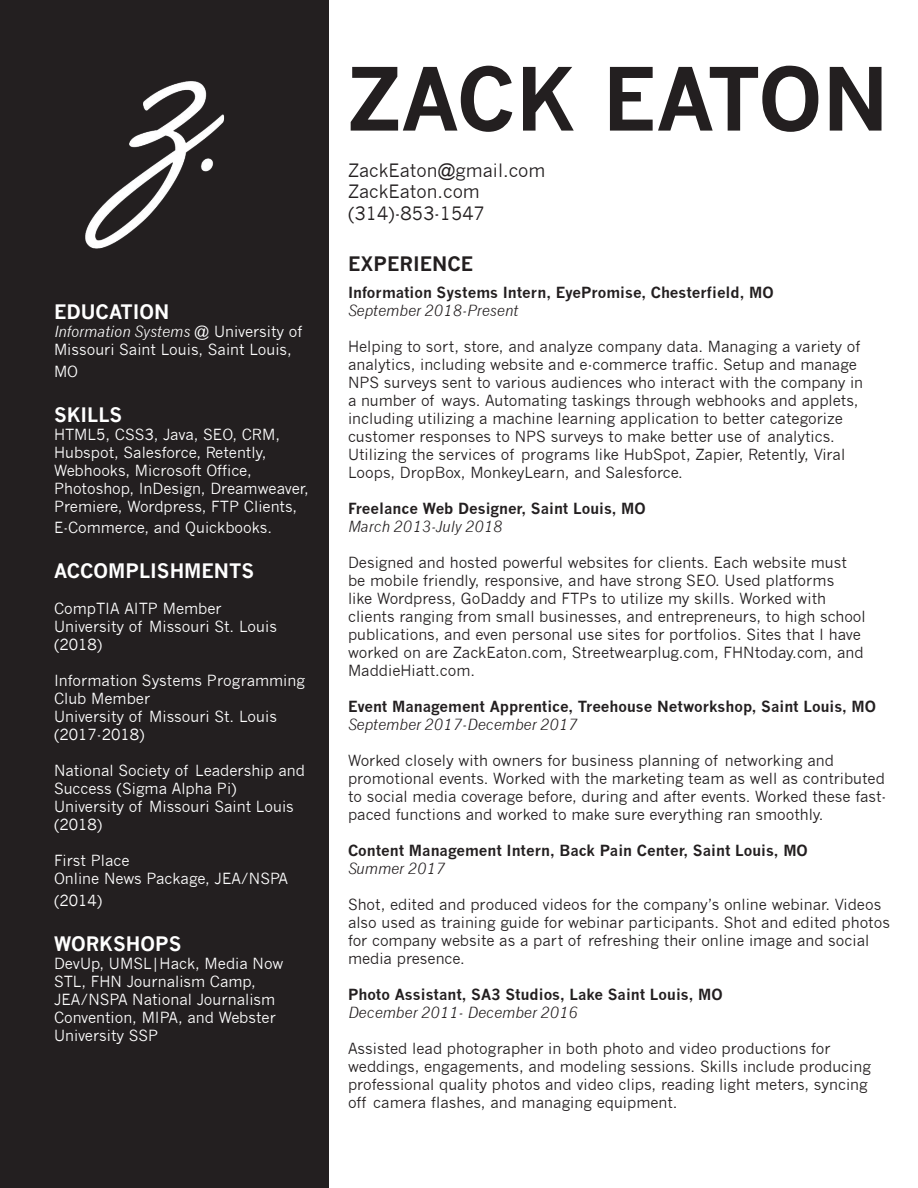
<style>
.page{position:relative;width:918px;height:1188px;background:#fff}
.page>*{position:absolute;margin:0;border:0;box-sizing:border-box;transform-origin:0 0}
.t1{font:700 85.2px "News Gothic";color:#231f20}
.t2{font:700 19.5px "News Gothic";color:#fff}
.t3{font:700 19.5px "News Gothic";color:#231f20}
.t4{font:18px "News Gothic";color:#231f20}
.t5{font:15px/18px "News Gothic";color:#231f20}
.t6{font:15px/18px "News Gothic";color:#fff}
.t7{font:700 15px "News Gothic";color:#231f20}
.t8{font:italic 15px "News Gothic";color:#231f20}
.s1{font-style:italic}
</style>
<div class="page">
<div style="left:0;top:0;width:328px;height:1188px;background:#231f20"></div>
<img style="left:85px;top:81px;width:140px;height:168px">
<p class="t2" style="left:54px;top:300px;width:117px">EDUCATION</p>
<p class="t6" style="left:54px;top:323px;width:250px"><span class="s1">Information Systems @</span> University of<br>Missouri Saint Louis, Saint Louis,</p>
<p class="t6" style="left:54px;top:362px;width:26px">MO</p>
<p class="t2" style="left:54px;top:403px;width:70px">SKILLS</p>
<p class="t6" style="left:54px;top:425px;width:256px">HTML5, CSS3, Java, SEO, CRM,<br>Hubspot, Salesforce, Retently,<br>Webhooks, Microsoft Office,<br>Photoshop, InDesign, Dreamweaver,<br>Premiere, Wordpress, FTP Clients,</p>
<p class="t6" style="left:54px;top:519px;width:220px">E-Commerce, and Quickbooks.</p>
<p class="t2" style="left:54px;top:559px;width:202px">ACCOMPLISHMENTS</p>
<p class="t6" style="left:54px;top:600px;width:169px">CompTIA AITP Member</p>
<p class="t6" style="left:54px;top:618px;width:225px">University of Missouri St. Louis (2018)</p>
<p class="t6" style="left:54px;top:672px;width:253px">Information Systems Programming<br>Club Member</p>
<p class="t6" style="left:54px;top:708px;width:225px">University of Missouri St. Louis (2017-2018)</p>
<p class="t6" style="left:54px;top:762px;width:253px">National Society of Leadership and<br>Success (Sigma Alpha Pi)</p>
<p class="t6" style="left:54px;top:798px;width:241px">University of Missouri Saint Louis (2018)</p>
<p class="t6" style="left:54px;top:852px;width:77px">First Place</p>
<p class="t6" style="left:54px;top:868px;width:236px;line-height:21.6px">Online News Package, JEA/NSPA (2014)</p>
<p class="t2" style="left:54px;top:932px;width:129px">WORKSHOPS</p>
<p class="t6" style="left:54px;top:954px;width:231px">DevUp, UMSL|Hack, Media Now<br>STL, FHN Journalism Camp,<br>JEA/NSPA National Journalism<br>Convention, MIPA, and Webster<br>University SSP</p>
<p class="t1" style="left:348px;top:47px;width:542px">ZACK EATON</p>
<p class="t4" style="left:348px;top:160px;width:199px">ZackEaton@gmail.com</p>
<p class="t4" style="left:348px;top:181px;width:133px">ZackEaton.com</p>
<p class="t4" style="left:348px;top:203px;width:138px">(314)-853-1547</p>
<p class="t3" style="left:348px;top:252px;width:127px">EXPERIENCE</p>
<p class="t7" style="left:348px;top:283px;width:427px">Information Systems Intern, EyePromise, Chesterfield, MO</p>
<p class="t8" style="left:348px;top:302px;width:172px">September 2018-Present</p>
<p class="t5" style="left:348px;top:337px;width:517px">Helping to sort, store, and analyze company data. Managing a variety of analytics, including website and e-commerce traffic. Setup and manage NPS surveys sent to various audiences who interact with the company in a number of ways. Automating taskings through webhooks and applets, including utilizing a machine learning application to better categorize customer responses to NPS surveys to make better use of analytics.<br>Utilizing the services of programs like HubSpot, Zapier, Retently, Viral Loops, DropBox, MonkeyLearn, and Salesforce.</p>
<p class="t7" style="left:348px;top:499px;width:299px">Freelance Web Designer, Saint Louis, MO</p>
<p class="t8" style="left:348px;top:518px;width:157px">March 2013-July 2018</p>
<p class="t5" style="left:348px;top:553px;width:519px">Designed and hosted powerful websites for clients. Each website must be mobile friendly, responsive, and have strong SEO. Used platforms<br>like Wordpress, GoDaddy and FTPs to utilize my skills. Worked with clients ranging from small businesses, and entrepreneurs, to high school publications, and even personal use sites for portfolios. Sites that I have worked on are ZackEaton.com, Streetwearplug.com, FHNtoday.com, and MaddieHiatt.com.</p>
<p class="t7" style="left:348px;top:697px;width:530px">Event Management Apprentice, Treehouse Networkshop, Saint Louis, MO</p>
<p class="t8" style="left:348px;top:716px;width:232px">September 2017-December 2017</p>
<p class="t5" style="left:348px;top:751px;width:540px">Worked closely with owners for business planning of networking and promotional events. Worked with the marketing team as well as contributed to social media coverage before, during and after events. Worked these fast&shy;paced functions and worked to make sure everything ran smoothly.</p>
<p class="t7" style="left:348px;top:841px;width:461px">Content Management Intern, Back Pain Center, Saint Louis, MO</p>
<p class="t8" style="left:348px;top:860px;width:99px">Summer 2017</p>
<p class="t5" style="left:348px;top:895px;width:544px">Shot, edited and produced videos for the company’s online webinar. Videos also used as training guide for webinar participants. Shot and edited photos for company website as a part of refreshing their online image and social media presence.</p>
<p class="t7" style="left:348px;top:985px;width:376px">Photo Assistant, SA3 Studios, Lake Saint Louis, MO</p>
<p class="t8" style="left:348px;top:1004px;width:232px">December 2011- December 2016</p>
<p class="t5" style="left:348px;top:1039px;width:524px">Assisted lead photographer in both photo and video productions for weddings, engagements, and modeling sessions. Skills include producing professional quality photos and video clips, reading light meters, syncing off camera flashes, and managing equipment.</p>
</div>
